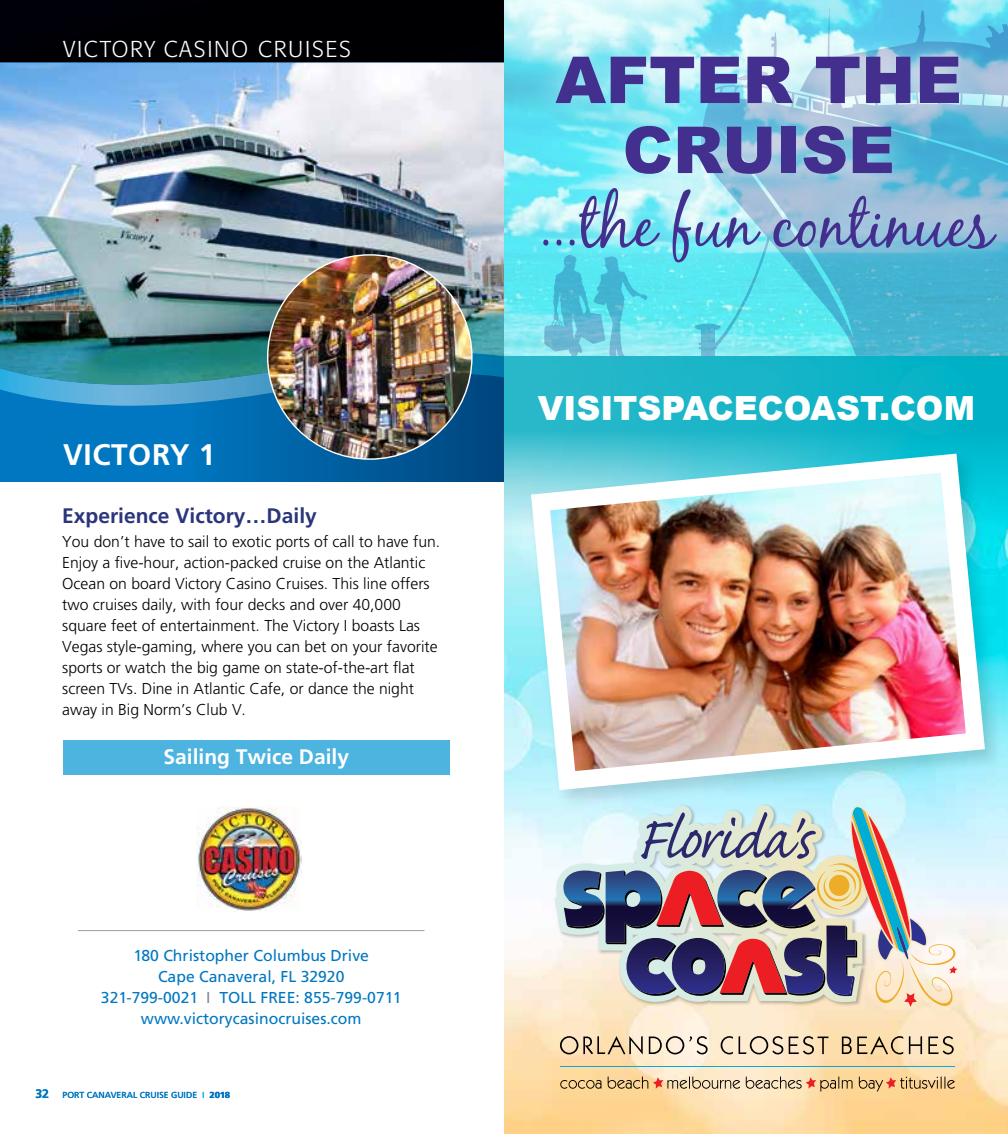
<style>
.page{position:relative;width:1008px;height:1134px;background:#fff}
.page>*{position:absolute;margin:0;border:0;box-sizing:border-box;transform-origin:0 0}
.t1{font:64.75px "Black Jack";color:#43308e}
.t2{font:900 64.75px/70px "Arial";color:#43308e;text-align:center}
.t3{font:900 33.25px "Arial";color:#fff}
.t4{font:700 29.75px "Frutiger";letter-spacing:.02em;color:#fff}
.t5{font:300 22.75px "Formata BQ";letter-spacing:.075em;color:#fff}
.t6{font:700 21px "Frutiger";color:#2a357b}
.t7{font:700 21px "Frutiger";color:#fff}
.t8{font:300 15.75px/21px "Frutiger";color:#000}
.t9{font:15.75px/21px "Frutiger";color:#0077c1;text-align:center}
.t10{font:700 12.25px "Frutiger";color:#0077c1}
.t11{font:8.75px "Frutiger";color:#0077c1}
.s1{color:#808b96}
.s2{color:#10ade4}
.s3{font-weight:900}
</style>
<div class="page">
<div style="left:0;top:0;width:79px;height:57px;background:#000008"></div>
<div style="left:79px;top:0;width:425px;height:57px;background:#000003"></div>
<div style="left:0;top:57px;width:1008px;height:6px;background:#000002"></div>
<div style="left:0;top:337px;width:520px;height:144px;background:linear-gradient(to right,#0082cf,#064d86)"></div>
<svg style="left:0;top:385px;width:504px;height:21px"></svg>
<img style="left:0;top:63px;width:504px;height:322px">
<hr style="left:78px;top:930px;width:346px;height:1px;background:#9d9fa2">
<img style="left:268px;top:255px;width:204px;height:204px;border-radius:102px">
<img style="left:196px;top:807px;width:106px;height:104px">
<div style="left:63px;top:740px;width:386px;height:35px;background:#4db3df"></div>
<img style="left:504px;top:527px;width:504px;height:607px">
<svg style="left:504px;top:0;width:504px;height:357px"></svg>
<svg style="left:698px;top:290px;width:310px;height:67px;fill:#45b6d2"></svg>
<svg style="left:544px;top:290px;width:104px;height:67px"></svg>
<svg style="left:701px;top:331px;width:13px;height:26px"></svg>
<svg style="left:695px;top:324px;width:26px;height:7px"></svg>
<svg style="left:713px;top:290px;width:62px;height:61px"></svg>
<svg style="left:698px;top:342px;width:19px;height:4px"></svg>
<hr style="left:698px;top:346px;width:19px;height:4px;background:#66b6d2;border-radius:50%">
<svg style="left:795px;top:9px;width:213px;height:18px"></svg>
<div style="left:517px;top:27px;width:491px;height:263px;background:#fff;opacity:.54"></div>
<svg style="left:555px;top:811px;width:8px;height:191px"></svg>
<hr style="left:561px;top:1066px;width:394px;height:1px;background:#00add4">
<svg style="left:560px;top:1036px;width:83px;height:18px"></svg>
<svg style="left:649px;top:1036px;width:59px;height:18px"></svg>
<svg style="left:721px;top:1036px;width:12px;height:18px"></svg>
<svg style="left:739px;top:1036px;width:44px;height:18px"></svg>
<svg style="left:789px;top:1036px;width:39px;height:18px"></svg>
<svg style="left:842px;top:1036px;width:61px;height:18px"></svg>
<svg style="left:909px;top:1036px;width:13px;height:18px"></svg>
<svg style="left:928px;top:1036px;width:26px;height:18px"></svg>
<svg style="left:560px;top:1080px;width:41px;height:9px"></svg>
<svg style="left:608px;top:1076px;width:132px;height:13px"></svg>
<svg style="left:746px;top:1076px;width:107px;height:16px"></svg>
<svg style="left:859px;top:1076px;width:96px;height:16px"></svg>
<svg style="left:563px;top:811px;width:397px;height:196px"></svg>
<svg style="left:504px;top:357px;width:504px;height:170px"></svg>
<div style="left:526px;top:448px;width:480px;height:363px;background:#000;opacity:.14"></div>
<img style="left:521px;top:444px;width:473px;height:356px">
<h3 class="t5" style="left:63px;top:35px;width:289px">VICTORY CASINO CRUISES</h3>
<h3 class="t4" style="left:63px;top:438px;width:154px">VICTORY 1</h3>
<h3 class="t6" style="left:62px;top:503px;width:256px">Experience Victory…Daily</h3>
<p class="t8" style="left:62px;top:531px;width:380px">You don’t have to sail to exotic ports of call to have fun.<br>Enjoy a five-hour, action-packed cruise on the Atlantic Ocean on board Victory Casino Cruises. This line offers two cruises daily, with four decks and over 40,000 square feet of entertainment. The Victory I boasts Las Vegas style-gaming, where you can bet on your favorite sports or watch the big game on state-of-the-art flat screen TVs. Dine in Atlantic Cafe, or dance the night away in Big Norm’s Club V.</p>
<h3 class="t7" style="left:163px;top:744px;width:187px">Sailing Twice Daily</h3>
<p class="t9" style="left:101px;top:945px;width:302px">180 Christopher Columbus Drive<br>Cape Canaveral, FL 32920<br>321-799-0021 <span class="s1">I</span> TOLL FREE: 855-799-0711 www.victorycasinocruises.com</p>
<p class="t10" style="left:35px;top:1087px;width:15px">32</p>
<p class="t11" style="left:63px;top:1090px;width:169px">PORT CANAVERAL CRUISE GUIDE <span class="s2">I</span> <span class="s3">2018</span></p>
<h1 class="t2" style="left:555px;top:43px;width:408px">AFTER THE<br>CRUISE</h1>
<h1 class="t1" style="left:537px;top:185px;width:458px">...the fun continues</h1>
<h2 class="t3" style="left:538px;top:384px;width:439px">VISITSPACECOAST.COM</h2>
</div>
